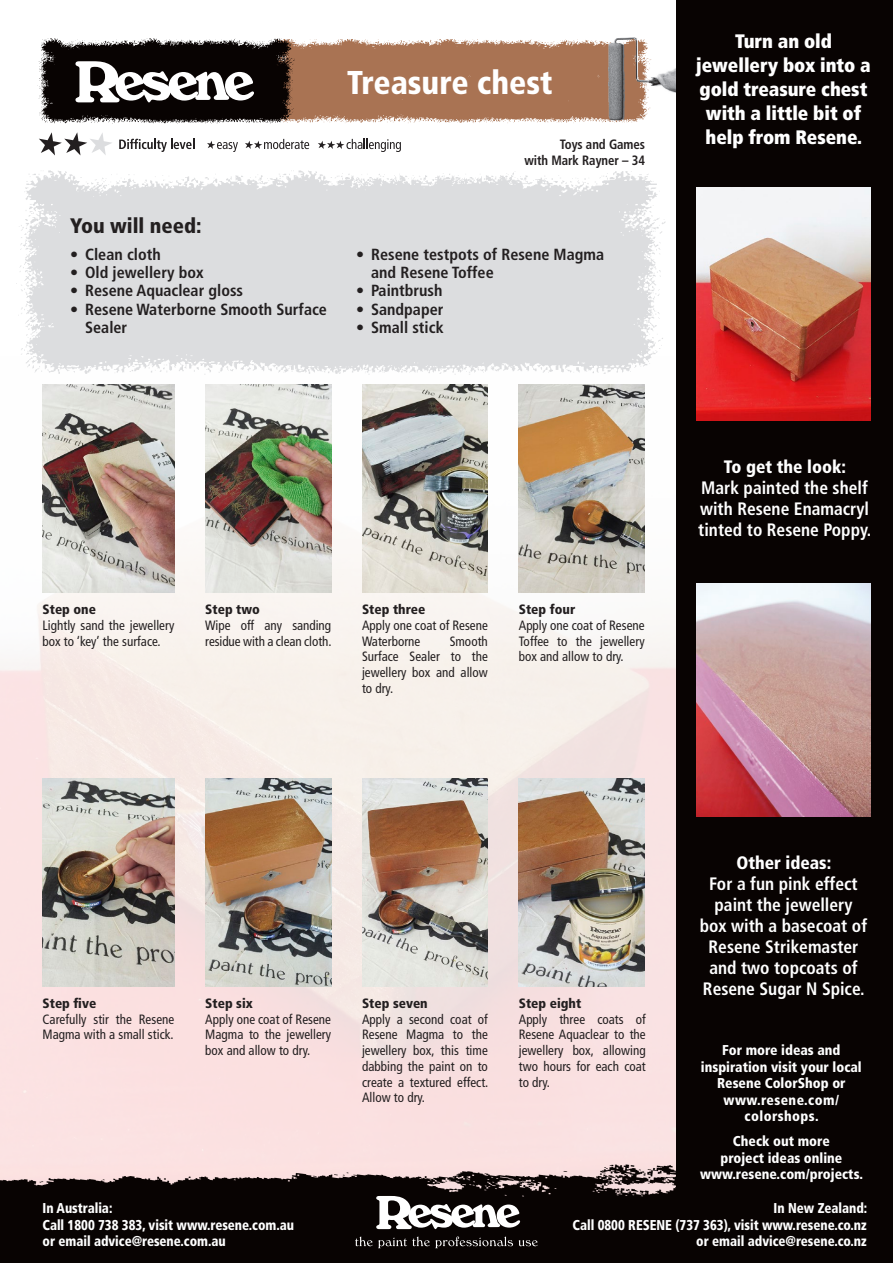
<style>
.page{position:relative;width:893px;height:1263px;background:#fff}
.page>*{position:absolute;margin:0;border:0;box-sizing:border-box;transform-origin:0 0}
.t1{font:900 condensed 33px "Frutiger";color:#fff}
.You_will_need_header{font:900 condensed 21px "Frutiger";color:#231f20}
.Intro_header{font:900 condensed 19.5px/24px "Frutiger";color:#fff;text-align:center}
.Side_panel_text{font:700 condensed 18px/21px "Frutiger";color:#fff;text-align:center}
.Side_panel_head{font:900 condensed 18px "Frutiger";color:#fff}
.t2{font:700 condensed 16.2px/18.5px "Frutiger";color:#231f20}
.Side_panel_text-2{font:900 condensed 14.25px/16.5px "Frutiger";color:#fff;scale:.92 1}
.Side_panel_text-3{font:900 condensed 14.25px/16.5px "Frutiger";color:#fff;text-align:center}
.Steps{font:condensed 13.5px/15.8px "Frutiger";color:#231f20;text-align:justify}
.Steps_header{font:900 condensed 13.5px "Frutiger";color:#231f20}
.Steps-2{font:700 condensed 13.5px/15.8px "Frutiger";letter-spacing:-.005em;color:#231f20;text-align:right;scale:.95 1}
</style>
<div class="page">
<img style="left:654px;top:68px;width:22px;height:25px">
<div style="left:0;top:290px;width:676px;height:930px;background:linear-gradient(to bottom,#fcffff,#f5d7d6)"></div>
<img style="left:298px;top:37px;width:356px;height:86px">
<div style="left:676px;top:0;width:217px;height:1263px;background:#080302"></div>
<img style="left:0;top:1161px;width:676px;height:102px">
<svg style="left:376px;top:1196px;width:144px;height:33px"></svg>
<svg style="left:355px;top:1236px;width:183px;height:12px;background:#312d2c"></svg>
<img style="left:12px;top:170px;width:662px;height:213px">
<img style="left:37px;top:38px;width:261px;height:86px">
<svg style="left:75px;top:61px;width:179px;height:41px"></svg>
<svg style="left:39px;top:132px;width:73px;height:23px"></svg>
<svg style="left:119px;top:139px;width:75px;height:13px"></svg>
<svg style="left:318px;top:139px;width:83px;height:13px"></svg>
<svg style="left:245px;top:139px;width:64px;height:10px"></svg>
<svg style="left:207px;top:141px;width:31px;height:11px"></svg>
<img style="left:205px;top:778px;width:126px;height:208px">
<img style="left:205px;top:384px;width:126px;height:209px">
<img style="left:362px;top:778px;width:126px;height:208px">
<img style="left:362px;top:384px;width:126px;height:209px">
<img style="left:519px;top:778px;width:126px;height:208px">
<img style="left:519px;top:384px;width:126px;height:209px">
<img style="left:43px;top:778px;width:131px;height:208px">
<img style="left:43px;top:384px;width:131px;height:209px">
<img style="left:696px;top:584px;width:175px;height:232px">
<img style="left:696px;top:188px;width:175px;height:232px">
<p class="You_will_need_header" style="left:70px;top:213px;width:133px">You will need:</p>
<p class="t2" style="left:70px;top:245px;width:92px">• Clean cloth</p>
<p class="t2" style="left:70px;top:263px;width:135px">• Old jewellery box</p>
<p class="t2" style="left:70px;top:281px;width:175px">• Resene Aquaclear gloss</p>
<p class="t2" style="left:85px;top:300px;width:243px;text-indent:-15px">• Resene Waterborne Smooth Surface<br>Sealer</p>
<p class="t1" style="left:347px;top:63px;width:207px">Treasure chest</p>
<p class="Steps-2" style="left:524px;top:137px;width:129px">Toys and Games<br>with Mark Rayner – 34</p>
<p class="t2" style="left:371px;top:245px;width:234px;text-indent:-15px">• Resene testpots of Resene Magma and Resene Toffee</p>
<p class="t2" style="left:356px;top:281px;width:88px">• Paintbrush</p>
<p class="t2" style="left:356px;top:300px;width:89px">• Sandpaper</p>
<p class="t2" style="left:356px;top:318px;width:89px">• Small stick</p>
<p class="Steps_header" style="left:43px;top:601px;width:55px">Step one</p>
<p class="Steps" style="left:43px;top:617px;width:133px">Lightly sand the jewellery box to ‘key’ the surface.</p>
<p class="Steps_header" style="left:205px;top:601px;width:56px">Step two</p>
<p class="Steps" style="left:205px;top:617px;width:128px">Wipe off any sanding residue with a clean cloth.</p>
<p class="Steps_header" style="left:362px;top:601px;width:65px">Step three</p>
<p class="Steps" style="left:362px;top:617px;width:127px">Apply one coat of Resene<br>Waterborne</p>
<p class="Steps" style="left:362px;top:633px;width:127px;text-indent:88px">Smooth Surface Sealer to the jewellery box and allow to dry.</p>
<p class="Steps_header" style="left:519px;top:601px;width:58px">Step four</p>
<p class="Steps" style="left:519px;top:617px;width:127px">Apply one coat of Resene Toffee to the jewellery box and allow to dry.</p>
<p class="Intro_header" style="left:696px;top:29px;width:176px">Turn an old jewellery box into a gold treasure chest with a little bit of help from Resene.</p>
<p class="Side_panel_head" style="left:724px;top:456px;width:124px">To get the look:</p>
<p class="Side_panel_text" style="left:698px;top:477px;width:175px;text-align:left">Mark painted the shelf with Resene Enamacryl tinted to Resene Poppy.</p>
<p class="Steps_header" style="left:43px;top:995px;width:55px">Step five</p>
<p class="Steps" style="left:43px;top:1011px;width:133px">Carefully stir the Resene<br>Magma with a small stick.</p>
<p class="Steps_header" style="left:205px;top:995px;width:49px">Step six</p>
<p class="Steps" style="left:205px;top:1011px;width:127px">Apply one coat of Resene Magma to the jewellery box and allow to dry.</p>
<p class="Steps_header" style="left:362px;top:995px;width:67px">Step seven</p>
<p class="Steps" style="left:362px;top:1011px;width:128px">Apply a second coat of Resene Magma to the jewellery box, this time dabbing the paint on to create a textured effect.<br>Allow to dry.</p>
<p class="Steps_header" style="left:519px;top:995px;width:64px">Step eight</p>
<p class="Steps" style="left:519px;top:1011px;width:129px">Apply three coats of Resene Aquaclear to the jewellery box, allowing two hours for each coat to dry.</p>
<p class="Side_panel_head" style="left:736px;top:852px;width:96px">Other ideas:</p>
<p class="Side_panel_text" style="left:700px;top:873px;width:169px">For a fun pink effect paint the jewellery box with a basecoat of<br>Resene Strikemaster and two topcoats of<br>Resene Sugar N Spice.</p>
<p class="Side_panel_text-3" style="left:701px;top:1042px;width:162px">For more ideas and inspiration visit your local<br>Resene ColorShop or www.resene.com/ colorshops.</p>
<p class="Side_panel_text-3" style="left:700px;top:1133px;width:165px">Check out more<br>project ideas online www.resene.com/projects.</p>
<p class="Side_panel_text-2" style="left:43px;top:1200px;width:275px">In Australia:<br>Call 1800 738 383, visit www.resene.com.au or email advice@resene.com.au</p>
<p class="Side_panel_text-2" style="left:573px;top:1200px;width:322px;text-align:right">In New Zealand:<br>Call 0800 RESENE (737 363), visit www.resene.co.nz or email advice@resene.co.nz</p>
</div>
